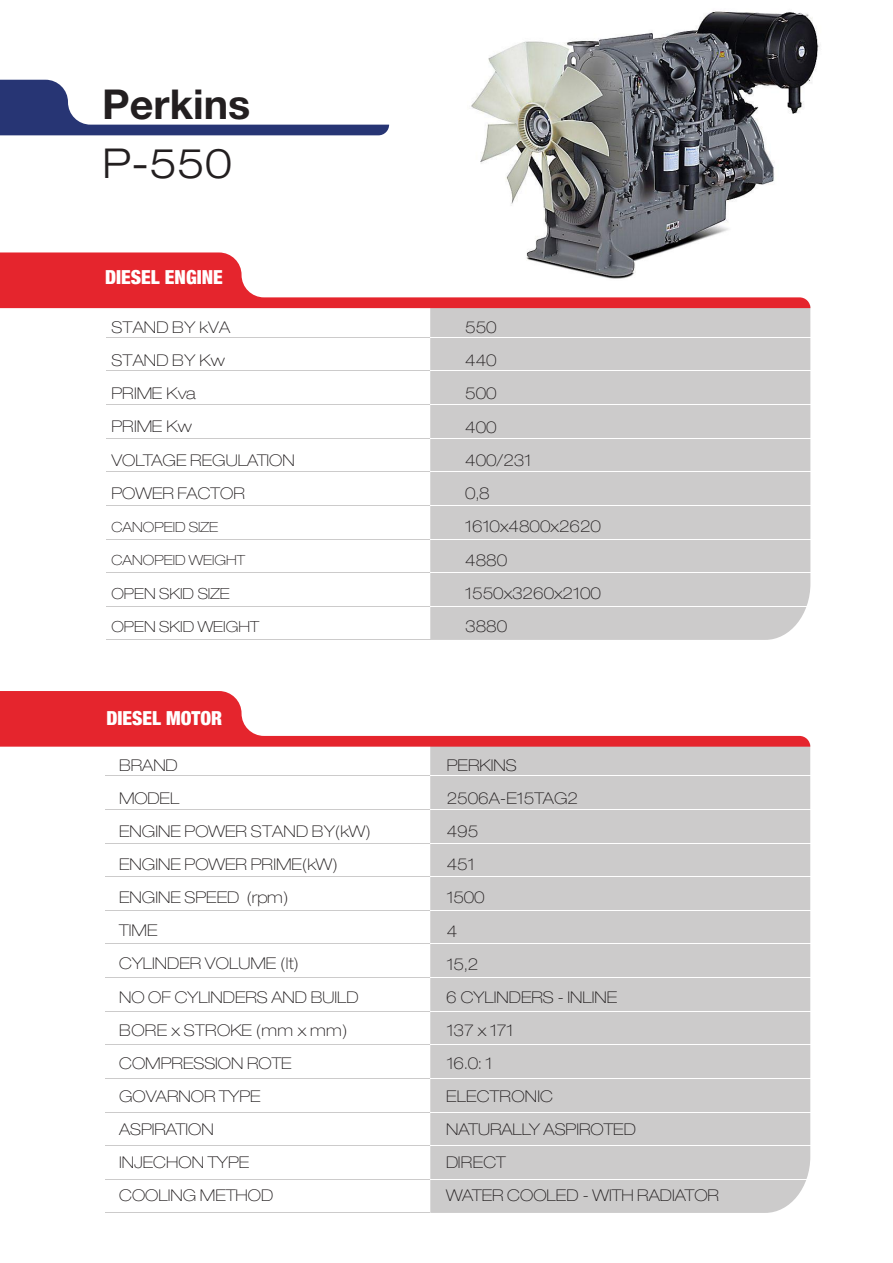
<style>
.page{position:relative;width:893px;height:1263px;background:#fff}
.page>*{position:absolute;margin:0;border:0;box-sizing:border-box;transform-origin:0 0}
.t1{font:700 41.25px "Helvetica Neue LT Pro";color:#231f20}
.t2{font:300 expanded 41.25px "Helvetica Neue LT Pro";color:#231f20}
.t3{font:900 condensed 19.35px "Helvetica Neue";color:#fff}
.t4{font:100 expanded 16.2px/33.2px "Helvetica Neue LT Pro";color:#231f20}
.t5{font:100 expanded 15.3px/33px "Helvetica Neue LT Pro";color:#231f20}
.t6{font:100 expanded 13.95px "Helvetica Neue LT Pro";color:#231f20}
</style>
<div class="page">
<div style="left:430px;top:747px;width:380px;height:466px;background:#cccbcb"></div>
<hr style="left:106px;top:776px;width:324px;height:1px;background:#cccbcb">
<hr style="left:106px;top:809px;width:324px;height:1px;background:#cccbcb">
<hr style="left:106px;top:843px;width:324px;height:1px;background:#cccbcb">
<hr style="left:106px;top:876px;width:324px;height:1px;background:#cccbcb">
<hr style="left:106px;top:910px;width:324px;height:1px;background:#cccbcb">
<hr style="left:106px;top:944px;width:324px;height:1px;background:#cccbcb">
<hr style="left:106px;top:977px;width:324px;height:1px;background:#cccbcb">
<hr style="left:106px;top:1011px;width:324px;height:1px;background:#cccbcb">
<hr style="left:106px;top:1045px;width:324px;height:1px;background:#cccbcb">
<hr style="left:106px;top:1078px;width:324px;height:1px;background:#cccbcb">
<hr style="left:106px;top:1112px;width:324px;height:1px;background:#cccbcb">
<hr style="left:106px;top:1145px;width:324px;height:1px;background:#cccbcb">
<hr style="left:106px;top:1179px;width:324px;height:1px;background:#cccbcb">
<hr style="left:106px;top:1213px;width:324px;height:1px;background:#cccbcb">
<hr style="left:430px;top:776px;width:380px;height:1px;background:#fff">
<hr style="left:430px;top:809px;width:380px;height:1px;background:#fff">
<hr style="left:430px;top:843px;width:380px;height:1px;background:#fff">
<hr style="left:430px;top:876px;width:380px;height:1px;background:#fff">
<hr style="left:430px;top:910px;width:380px;height:1px;background:#fff">
<hr style="left:430px;top:944px;width:380px;height:1px;background:#fff">
<hr style="left:430px;top:977px;width:380px;height:1px;background:#fff">
<hr style="left:430px;top:1011px;width:380px;height:1px;background:#fff">
<hr style="left:430px;top:1045px;width:380px;height:1px;background:#fff">
<hr style="left:430px;top:1078px;width:380px;height:1px;background:#fff">
<hr style="left:430px;top:1112px;width:380px;height:1px;background:#fff">
<hr style="left:430px;top:1145px;width:380px;height:1px;background:#fff">
<hr style="left:430px;top:1179px;width:380px;height:1px;background:#fff">
<svg style="left:0;top:691px;width:810px;height:56px"></svg>
<div style="left:430px;top:308px;width:380px;height:332px;background:#cccbcb"></div>
<hr style="left:106px;top:337px;width:324px;height:1px;background:#cccbcb">
<hr style="left:106px;top:371px;width:324px;height:1px;background:#cccbcb">
<hr style="left:106px;top:404px;width:324px;height:1px;background:#cccbcb">
<hr style="left:106px;top:438px;width:324px;height:1px;background:#cccbcb">
<hr style="left:106px;top:471px;width:324px;height:1px;background:#cccbcb">
<hr style="left:106px;top:505px;width:324px;height:1px;background:#cccbcb">
<hr style="left:106px;top:539px;width:324px;height:1px;background:#cccbcb">
<hr style="left:106px;top:572px;width:324px;height:1px;background:#cccbcb">
<hr style="left:106px;top:606px;width:324px;height:1px;background:#cccbcb">
<hr style="left:106px;top:640px;width:324px;height:1px;background:#cccbcb">
<hr style="left:430px;top:337px;width:380px;height:1px;background:#fff">
<hr style="left:430px;top:371px;width:380px;height:1px;background:#fff">
<hr style="left:430px;top:404px;width:380px;height:1px;background:#fff">
<hr style="left:430px;top:438px;width:380px;height:1px;background:#fff">
<hr style="left:430px;top:471px;width:380px;height:1px;background:#fff">
<hr style="left:430px;top:505px;width:380px;height:1px;background:#fff">
<hr style="left:430px;top:539px;width:380px;height:1px;background:#fff">
<hr style="left:430px;top:572px;width:380px;height:1px;background:#fff">
<hr style="left:430px;top:606px;width:380px;height:1px;background:#fff">
<svg style="left:0;top:252px;width:810px;height:56px;fill:#e5252d"></svg>
<svg style="left:0;top:80px;width:389px;height:55px"></svg>
<img style="left:459px;top:11px;width:361px;height:269px">
<h1 class="t1" style="left:102px;top:79px;width:150px">Perkins</h1>
<h1 class="t2" style="left:102px;top:138px;width:132px">P-550</h1>
<p class="t3" style="left:105px;top:266px;width:119px">DIESEL ENGINE</p>
<p class="t4" style="left:111px;top:310px;width:185px">STAND BY kVA<br>STAND BY Kw<br>PRIME Kva<br>PRIME Kw<br>VOLTAGE REGULATION<br>POWER FACTOR</p>
<p class="t6" style="left:111px;top:519px;width:108px">CANOPEID SIZE</p>
<p class="t6" style="left:111px;top:552px;width:135px">CANOPEID WEIGHT</p>
<p class="t5" style="left:111px;top:577px;width:149px">OPEN SKID SIZE<br>OPEN SKID WEIGHT</p>
<p class="t3" style="left:106px;top:706px;width:117px">DIESEL MOTOR</p>
<p class="t4" style="left:119px;top:748px;width:253px">BRAND<br>MODEL<br>ENGINE POWER STAND BY(kW)<br>ENGINE POWER PRIME(kW)<br>ENGINE SPEED (rpm)<br>TIME<br>CYLINDER VOLUME (lt)<br>NO OF CYLINDERS AND BUILD<br>BORE x STROKE (mm x mm)<br>COMPRESSION ROTE<br>GOVARNOR TYPE<br>ASPIRATION<br>INJECHON TYPE<br>COOLING METHOD</p>
<p class="t4" style="left:465px;top:310px;width:137px">550<br>440<br>500<br>400<br>400/231<br>0,8<br>1610x4800x2620<br>4880<br>1550x3260x2100<br>3880</p>
<p class="t4" style="left:446px;top:748px;width:133px">PERKINS<br>2506A-E15TAG2<br>495<br>451<br>1500<br>4<br>15,2</p>
<p class="t4" style="left:446px;top:980px;width:173px">6 CYLINDERS - INLINE</p>
<p class="t4" style="left:446px;top:1014px;width:68px">137 x 171<br>16.0: 1</p>
<p class="t4" style="left:446px;top:1080px;width:274px">ELECTRONIC<br>NATURALLY ASPIROTED<br>DIRECT<br>WATER COOLED - WITH RADIATOR</p>
</div>
